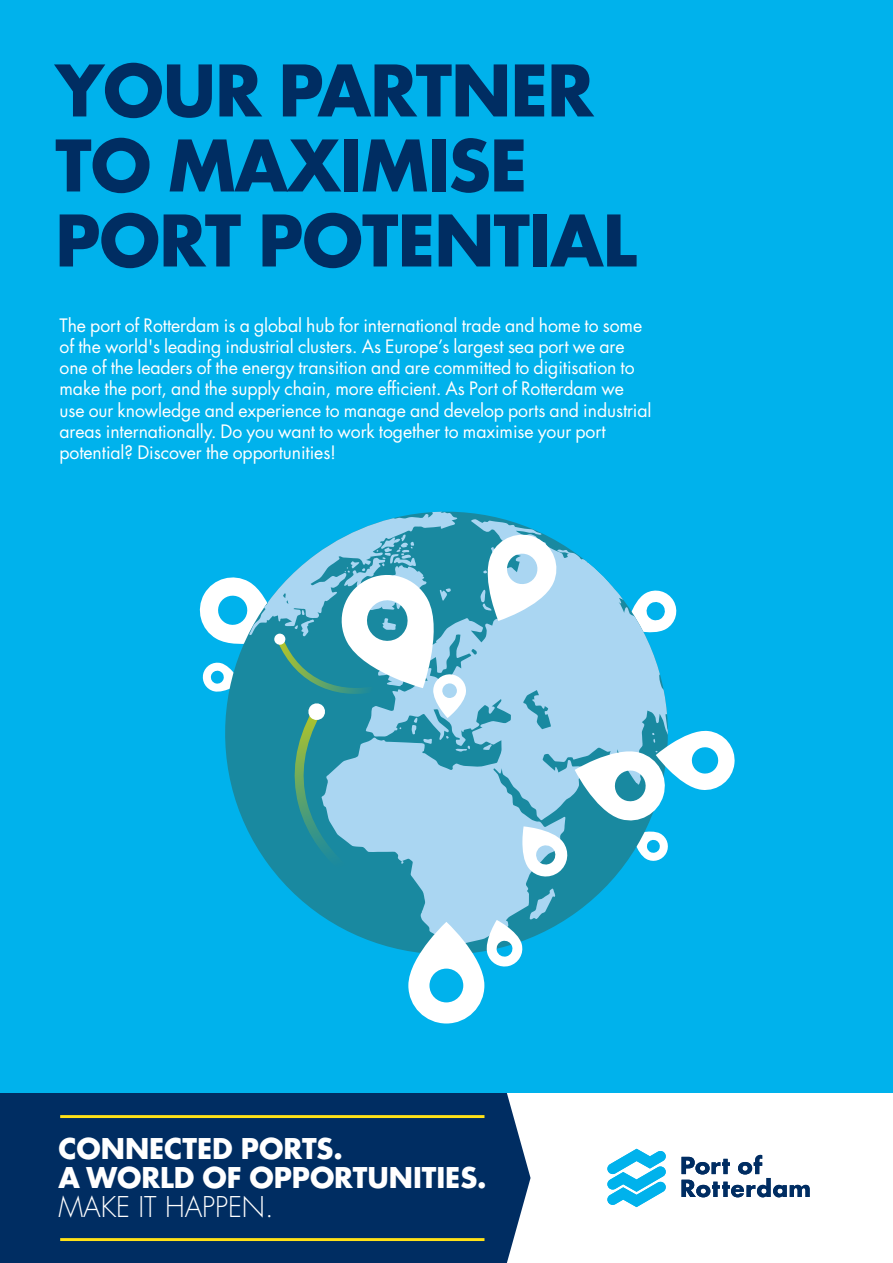
<style>
.page{position:relative;width:893px;height:1263px;background:#fff}
.page>*{position:absolute;margin:0;border:0;box-sizing:border-box;transform-origin:0 0}
.t1{font:700 69px/75px "Futura Std";letter-spacing:-.015em;color:#002d62}
.t2{font:700 27.75px/29.1px "Futura Std";letter-spacing:-.005em;color:#fff}
.t3{font:300 27.75px "Futura Std";letter-spacing:-.005em;color:#fff}
.t4{font:18px/21.3px "Futura Std";letter-spacing:-.005em;color:#fff}
</style>
<div class="page">
<div style="left:0;top:1092px;width:531px;height:171px;background:#002d62"></div>
<hr style="left:60px;top:1115px;width:424px;height:3px;background:#ffe117">
<hr style="left:60px;top:1238px;width:424px;height:3px;background:#ffe117">
<svg style="left:607px;top:1149px;width:59px;height:58px"></svg>
<svg style="left:681px;top:1155px;width:129px;height:42px"></svg>
<div style="left:0;top:0;width:893px;height:1092px;background:#00b2ec"></div>
<svg style="left:276px;top:511px;width:226px;height:440px"></svg>
<svg style="left:321px;top:519px;width:347px;height:428px;fill:#aad6f2"></svg>
<svg style="left:482px;top:743px;width:10px;height:7px"></svg>
<svg style="left:408px;top:888px;width:148px;height:135px"></svg>
<svg style="left:480px;top:530px;width:197px;height:103px"></svg>
<svg style="left:522px;top:730px;width:213px;height:149px"></svg>
<svg style="left:199px;top:512px;width:271px;height:362px"></svg>
<svg style="left:274px;top:633px;width:12px;height:12px"></svg>
<h1 class="t1" style="left:55px;top:52px;width:583px">YOUR PARTNER<br>TO MAXIMISE<br>PORT POTENTIAL</h1>
<p class="t4" style="left:60px;top:315px;width:594px">The port of Rotterdam is a global hub for international trade and home to some of the world's leading industrial clusters. As Europe’s largest sea port we are one of the leaders of the energy transition and are committed to digitisation to make the port, and the supply chain, more efficient. As Port of Rotterdam we use our knowledge and experience to manage and develop ports and industrial areas internationally. Do you want to work together to maximise your port potential? Discover the opportunities!</p>
<h2 class="t2" style="left:59px;top:1134px;width:430px">CONNECTED PORTS.<br>A WORLD OF OPPORTUNITIES.</h2>
<h2 class="t3" style="left:59px;top:1190px;width:217px">MAKE IT HAPPEN.</h2>
</div>
